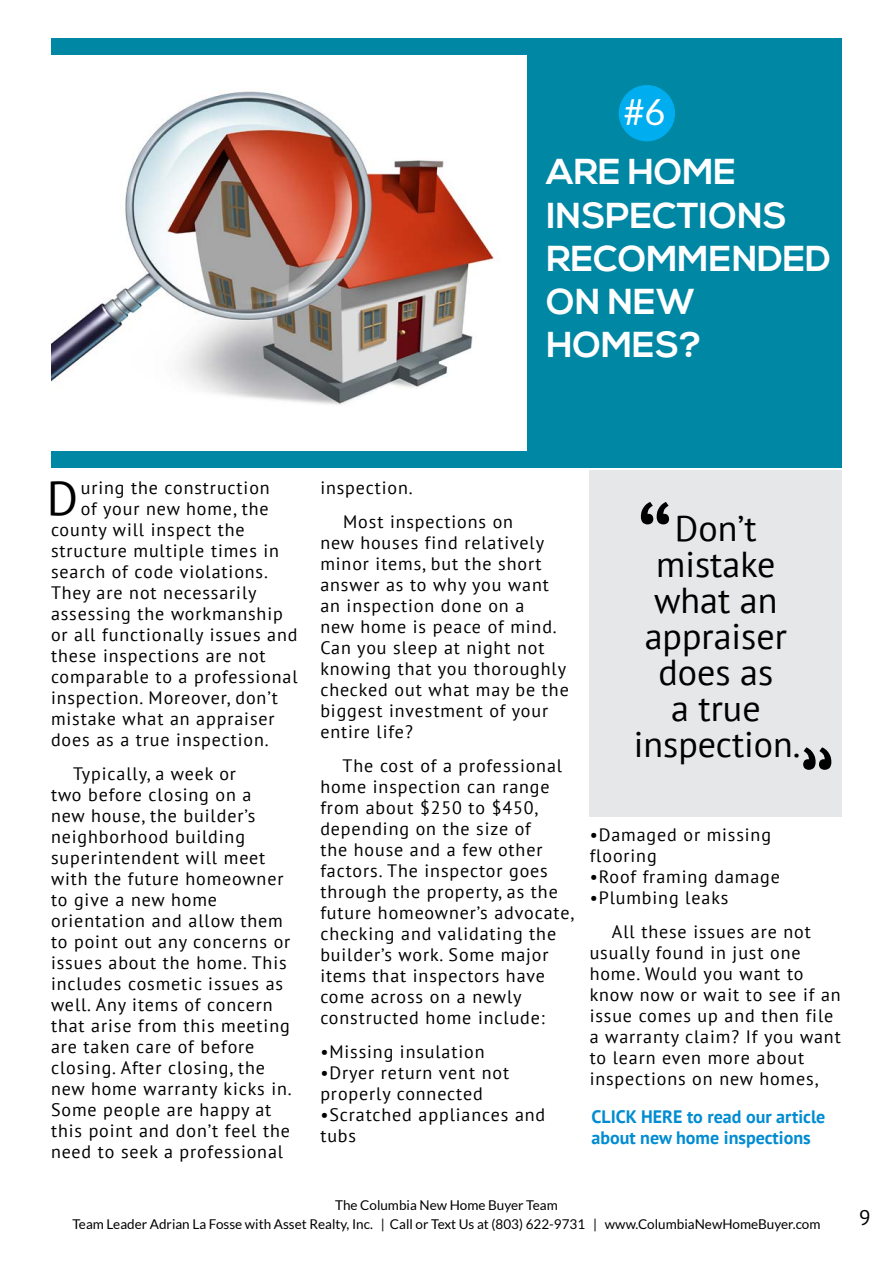
<style>
.page{position:relative;width:893px;height:1263px;background:#fff}
.page>*{position:absolute;margin:0;border:0;box-sizing:border-box;transform-origin:0 0}
.t1{font:108px "PT Sans";color:#000101}
.t2{font:48px "PT Sans";color:#000101}
.t3{font:36px/36px "PT Sans";color:#000101;text-align:center}
.t4{font:700 36px/43.2px "Nexa";color:#fff}
.t5{font:36px "Lato";color:#fff}
.t6{font:21px "PT Sans";color:#000}
.t7{font:18px/21px "PT Sans";letter-spacing:.05em;color:#000101}
.t8{font:700 18px/21.6px "PT Sans";color:#008cd2}
.t9{font:13.5px/19.2px "Lato";color:#000;text-align:center}
</style>
<div class="page">
<div style="left:51px;top:38px;width:791px;height:430px;background:#0087a4"></div>
<img style="left:51px;top:55px;width:476px;height:396px">
<div style="left:590px;top:470px;width:252px;height:346px;background:#e6e7e8"></div>
<div style="left:619px;top:85px;width:56px;height:56px;background:#00aeef;border-radius:50%"></div>
<h3 class="t5" style="left:624px;top:92px;width:43px">#6</h3>
<h3 class="t4" style="left:546px;top:152px;width:191px">ARE HOM E<br>INSPECTION</h3>
<h3 class="t4" style="left:763px;top:195px;width:25px">S</h3>
<h3 class="t4" style="left:546px;top:238px;width:76px">RECOMM</h3>
<h3 class="t4" style="left:709px;top:238px;width:120px">ENDED</h3>
<h3 class="t4" style="left:546px;top:281px;width:157px">ON NEW<br>HOM ES?</h3>
<h2 class="t2" style="left:47px;top:467px;width:33px">D</h2>
<p class="t7" style="left:81px;top:477px;width:191px">uring the construction</p>
<p class="t7" style="left:81px;top:498px;width:189px">of your new home, the</p>
<p class="t7" style="left:51px;top:519px;width:195px">county will inspect the</p>
<p class="t7" style="left:51px;top:540px;width:230px">structure multiple times in</p>
<p class="t7" style="left:51px;top:561px;width:218px">search of code violations.</p>
<p class="t7" style="left:51px;top:582px;width:207px">They are not necessarily</p>
<p class="t7" style="left:51px;top:603px;width:233px">assessing the workmanship</p>
<p class="t7" style="left:51px;top:624px;width:248px">or all functionally issues and</p>
<p class="t7" style="left:51px;top:645px;width:216px">these inspections are not</p>
<p class="t7" style="left:51px;top:666px;width:248px">comparable to a professional</p>
<p class="t7" style="left:51px;top:687px;width:228px">inspection. Moreover, don’t</p>
<p class="t7" style="left:51px;top:708px;width:225px">mistake what an appraiser</p>
<p class="t7" style="left:51px;top:729px;width:219px">does as a true inspection.</p>
<p class="t7" style="left:51px;top:763px;width:242px;text-indent:22px">Typically, a week or<br>two before closing on a<br>new house, the builder’s neighborhood building superintendent will meet with the future homeowner to give a new home orientation and allow them to point out any concerns or issues about the home. This includes cosmetic issues as well. Any items of concern that arise from this meeting are taken care of before closing. After closing, the new home warranty kicks in.<br>Some people are happy at this point and don’t feel the need to seek a professional</p>
<p class="t7" style="left:343px;top:471px;width:171px;line-height:33.8px;text-indent:-23px">inspection.<br>Most inspections on</p>
<p class="t7" style="left:320px;top:532px;width:250px">new houses find relatively minor items, but the short answer as to why you want an inspection done on a<br>new home is peace of mind.<br>Can you sleep at night not knowing that you thoroughly checked out what may be the biggest investment of your entire life?</p>
<p class="t7" style="left:320px;top:754px;width:255px;text-indent:22px">The cost of a professional home inspection can range from about $250 to $450, depending on the size of<br>the house and a few other factors. The inspector goes through the property, as the future homeowner’s advocate, checking and validating the builder’s work. Some major items that inspectors have come across on a newly constructed home include:</p>
<p class="t7" style="left:320px;top:1040px;width:166px">•Missing insulation</p>
<p class="t7" style="left:320px;top:1061px;width:190px">•Dryer return vent not properly connected</p>
<p class="t7" style="left:320px;top:1103px;width:226px">•Scratched appliances and tubs</p>
<h1 class="t1" style="left:637px;top:479px;width:38px">“</h1>
<h3 class="t3" style="left:634px;top:509px;width:168px">Don’t mistake what an appraiser does as<br>a true inspection.</h3>
<p class="t7" style="left:590px;top:824px;width:183px">•Damaged or missing flooring</p>
<p class="t7" style="left:590px;top:866px;width:192px">•Roof framing damage</p>
<p class="t7" style="left:612px;top:880px;width:200px;line-height:33.8px;text-indent:-22px">•Plumbing leaks<br>All these issues are not</p>
<p class="t7" style="left:590px;top:941px;width:253px">usually found in just one home. Would you want to know now or wait to see if an issue comes up and then file a warranty claim? If you want to learn even more about inspections on new homes,</p>
<p class="t8" style="left:591px;top:1105px;width:235px">CLICK HERE to read our article about new home inspections</p>
<p class="t9" style="left:72px;top:1195px;width:750px">The Columbia New Home Buyer Team<br>Team Leader Adrian La Fosse with Asset Realty, Inc. | Call or Text Us at (803) 622-9731 | www.ColumbiaNewHomeBuyer.com</p>
<p class="t6" style="left:859px;top:1204px;width:13px">9</p>
</div>
